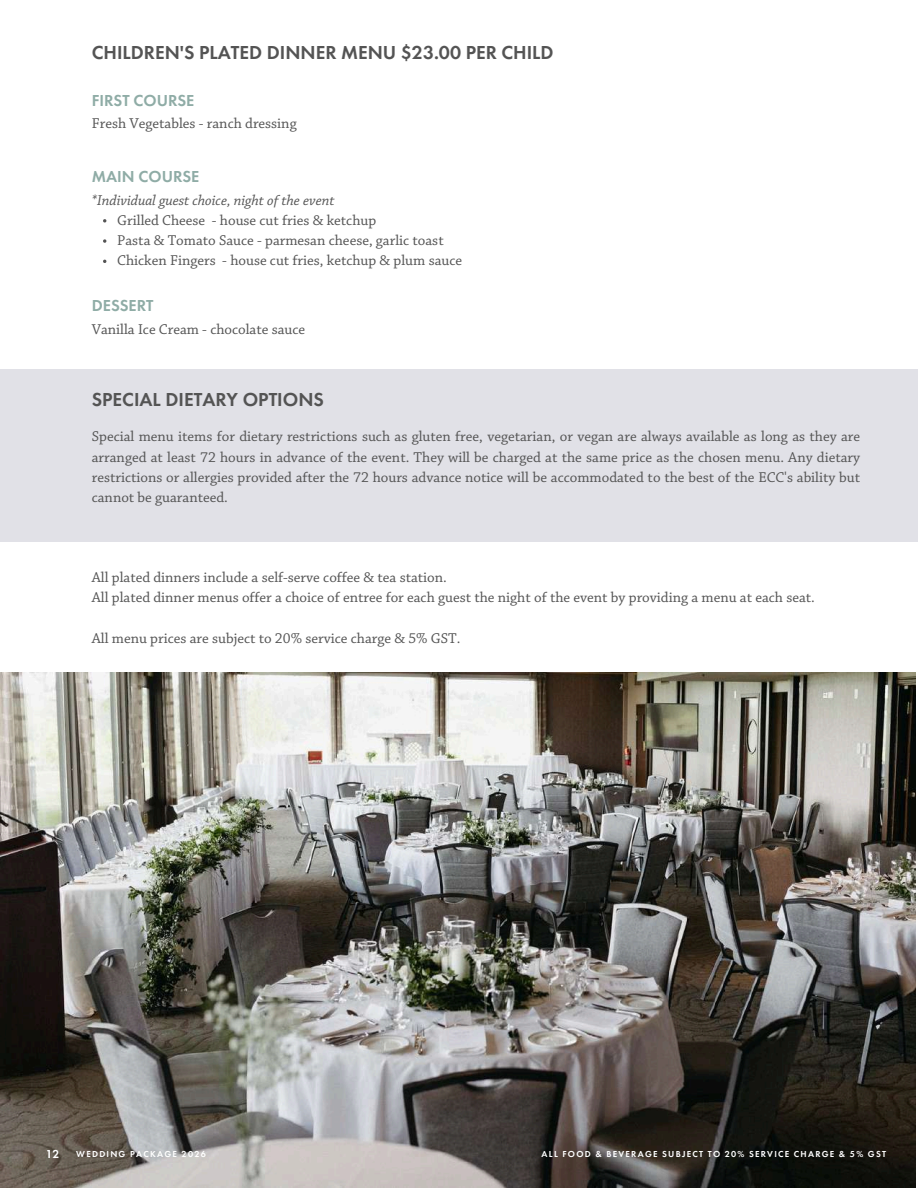
<style>
.page{position:relative;width:918px;height:1188px;background:#fff}
.page>*{position:absolute;margin:0;border:0;box-sizing:border-box;transform-origin:0 0}
.t1{font:600 19.5px "Futura PT";color:#545454}
.t2{font:600 16.5px "Futura PT";color:#8faca6}
.t3{font:15px/20.2px "Chaparral Pro";color:#545454}
.t4{font:italic 15px "Chaparral Pro";color:#545454}
.t5{font:600 12px "Futura PT";color:#fff}
.t6{font:600 9px "Futura PT";letter-spacing:.14em;color:#fff}
</style>
<div class="page">
<div style="left:0;top:370px;width:918px;height:172px;background:#e1e1e7"></div>
<img style="left:0;top:673px;width:916px;height:515px">
<svg style="left:103px;top:219px;width:3px;height:4px"></svg>
<svg style="left:103px;top:239px;width:3px;height:4px"></svg>
<h1 class="t1" style="left:92px;top:40px;width:463px">CHILDREN'S PLATED DINNER MENU $23.00 PER CHILD</h1>
<p class="t2" style="left:92px;top:89px;width:104px">FIRST COURSE</p>
<p class="t3" style="left:92px;top:114px;width:206px">Fresh Vegetables - ranch dressing</p>
<p class="t2" style="left:92px;top:166px;width:109px">MAIN COURSE</p>
<p class="t4" style="left:92px;top:193px;width:244px">*Individual guest choice, night of the event</p>
<p class="t3" style="left:117px;top:211px;width:346px">Grilled Cheese - house cut fries &amp; ketchup<br>Pasta &amp; Tomato Sauce - parmesan cheese, garlic toast<br>Chicken Fingers - house cut fries, ketchup &amp; plum sauce</p>
<p class="t2" style="left:92px;top:295px;width:63px">DESSERT</p>
<p class="t3" style="left:92px;top:320px;width:215px">Vanilla Ice Cream - chocolate sauce</p>
<h1 class="t1" style="left:92px;top:387px;width:234px">SPECIAL DIETARY OPTIONS</h1>
<p class="t3" style="left:92px;top:428px;width:770px;text-align:justify">Special menu items for dietary restrictions such as gluten free, vegetarian, or vegan are always available as long as they are arranged at least 72 hours in advance of the event. They will be charged at the same price as the chosen menu. Any dietary restrictions or allergies provided after the 72 hours advance notice will be accommodated to the best of the ECC's ability but cannot be guaranteed.</p>
<p class="t3" style="left:92px;top:568px;width:725px">All plated dinners include a self-serve coffee &amp; tea station.<br>All plated dinner menus offer a choice of entree for each guest the night of the event by providing a menu at each seat.</p>
<p class="t3" style="left:92px;top:629px;width:370px">All menu prices are subject to 20% service charge &amp; 5% GST.</p>
<p class="t5" style="left:46px;top:1147px;width:15px">12</p>
<p class="t6" style="left:76px;top:1148px;width:131px">WEDDING PACKAGE 2026</p>
<p class="t6" style="left:542px;top:1148px;width:346px">ALL FOOD &amp; BEVERAGE SUBJECT TO 20% SERVICE CHARGE &amp; 5% GST</p>
</div>
